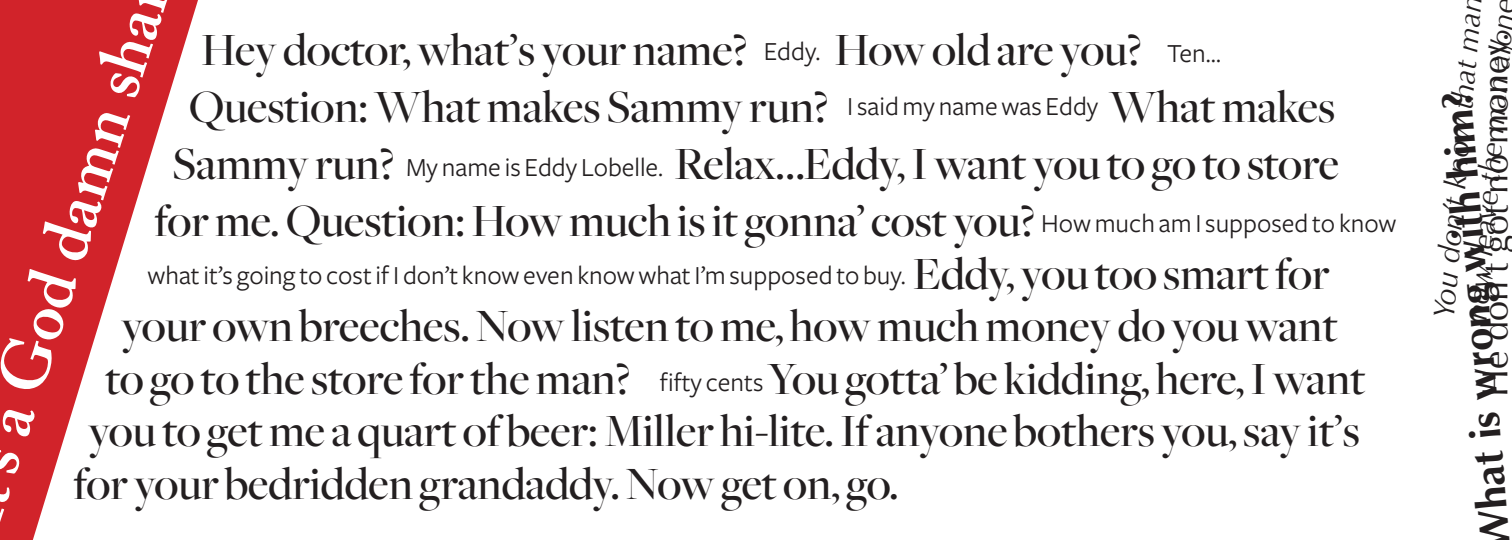
<style>
.page{position:relative;width:1512px;height:540px;background:#fff}
.page>*{position:absolute;margin:0;border:0;box-sizing:border-box;transform-origin:0 0}
.ML{font:600 67.5px "Adobe Caslon Pro";color:#fff}
.DM{font:500 48px/57px "Freight Big";color:#231f20}
.t1{font:700 42px "Optima";color:#231f20}
.Ruffians{font:36px "Optima";color:#231f20}
.Ruffians-2{font:italic 30px "Optima";color:#231f20}
.Eddy{font:27px "Freight Sans";color:#231f20}
</style>
<div class="page">
<svg style="left:0;top:0;width:198px;height:540px;fill:#d1232a"></svg>
<p class="ML" style="left:-46px;top:458px;width:487px;rotate:-72deg">s a God damn sha</p>
<p class="DM" style="left:201px;top:20px;width:548px">Hey doctor, what’s your name?</p>
<p class="DM" style="left:834px;top:20px;width:309px">How old are you?</p>
<p class="DM" style="left:189px;top:77px;width:641px">Question: What makes Sammy run?</p>
<p class="DM" style="left:1109px;top:77px;width:228px">What makes</p>
<p class="DM" style="left:172px;top:134px;width:223px">Sammy run?</p>
<p class="Eddy" style="left:764px;top:33px;width:58px">Eddy.</p>
<p class="Eddy" style="left:1167px;top:35px;width:55px">Ten…</p>
<p class="Eddy" style="left:847px;top:88px;width:253px">I said my name was Eddy</p>
<p class="DM" style="left:154px;top:134px;width:1186px;text-indent:520px">Relax…Eddy, I want you to go to store for me. Question: How much is it gonna’ cost you?</p>
<p class="DM" style="left:913px;top:244px;width:418px">Eddy, you too smart for</p>
<p class="DM" style="left:122px;top:296px;width:1218px">your own breeches. Now listen to me, how much money do you want</p>
<p class="DM" style="left:105px;top:349px;width:527px">to go to the store for the man?</p>
<p class="DM" style="left:767px;top:349px;width:600px">You gotta’ be kidding, here, I want</p>
<p class="DM" style="left:88px;top:401px;width:1273px">you to get me a quart of beer: Miller hi-lite. If anyone bothers you, say it’s</p>
<p class="DM" style="left:74px;top:454px;width:827px">for your bedridden grandaddy. Now get on, go.</p>
<p class="Eddy" style="left:406px;top:149px;width:259px">My name is Eddy Lobelle.</p>
<p class="Eddy" style="left:1041px;top:205px;width:357px">How much am I supposed to know</p>
<p class="Eddy" style="left:148px;top:257px;width:760px">what it’s going to cost if I don’t know even know what I’m supposed to buy.</p>
<p class="Eddy" style="left:660px;top:364px;width:105px">fifty cents</p>
<p class="Ruffians-2" style="left:1426px;top:316px;width:325px;rotate:-85deg">You don’t know that man</p>
<p class="Ruffians-2" style="left:1459px;top:319px;width:325px;rotate:-85deg">now leave the man alone</p>
<p class="Ruffians" style="left:1474px;top:397px;width:367px;rotate:-90deg">He don’t got no money.</p>
<p class="t1" style="left:1472px;top:553px;width:464px;rotate:-95deg">What is wrong with him?</p>
</div>
